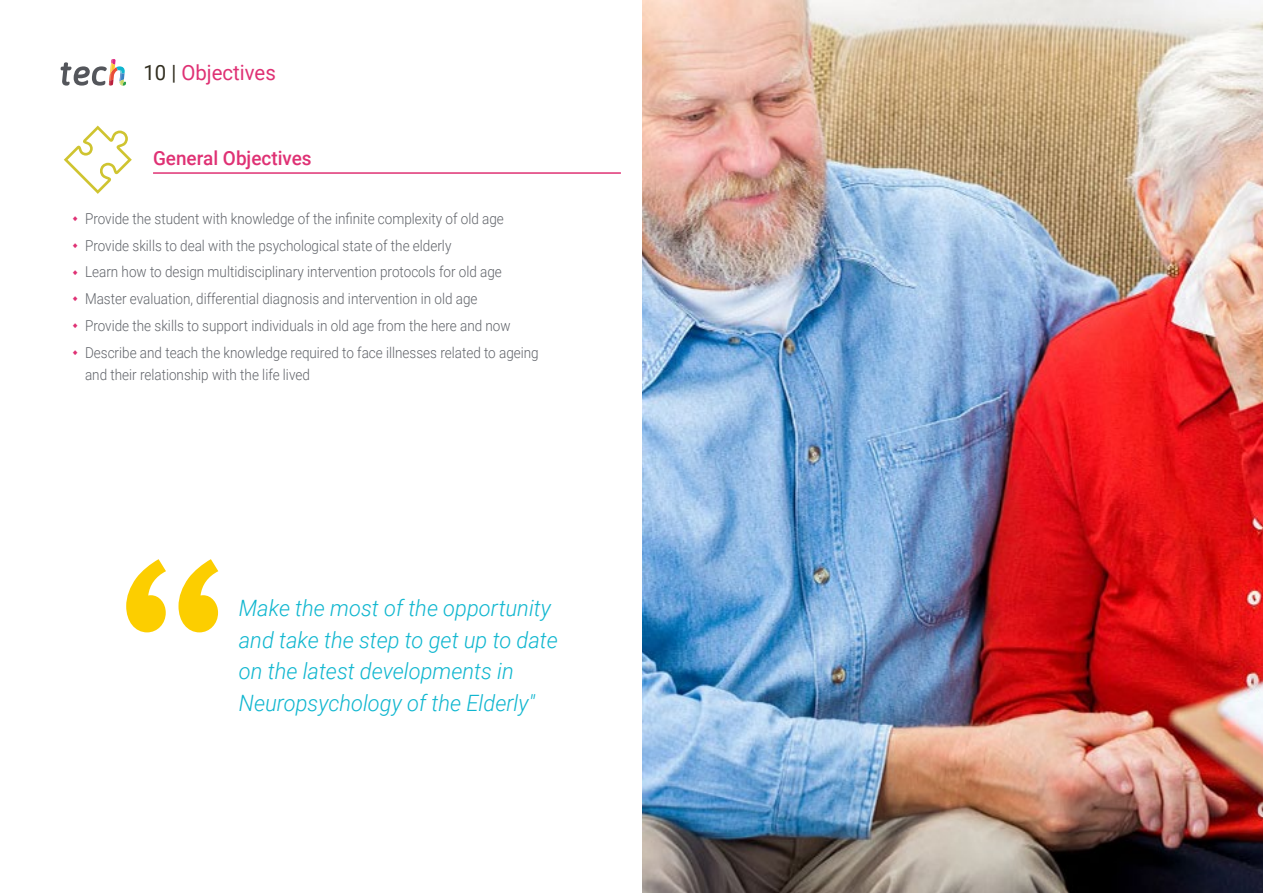
<style>
.page{position:relative;width:1263px;height:893px;background:#fff}
.page>*{position:absolute;margin:0;border:0;box-sizing:border-box;transform-origin:0 0}
.t1{font:italic 300 22.5px/31.5px "Roboto";color:#0fb6cf}
.t2{font:21px "Roboto";color:#df3174}
.t3{font:500 19.5px "Roboto";color:#df3174}
.t4{font:300 15px/26.7px "Roboto";color:#61646a;scale:.9 1}
.s1{color:#312e20}
</style>
<div class="page">
<svg style="left:126px;top:559px;width:92px;height:73px"></svg>
<img style="left:642px;top:0;width:621px;height:893px">
<svg style="left:61px;top:59px;width:65px;height:27px"></svg>
<hr style="left:153px;top:173px;width:468px;height:1px;background:#df3174">
<svg style="left:64px;top:126px;width:68px;height:68px"></svg>
<h2 class="t2" style="left:144px;top:57px;width:134px"><span class="s1">10 |</span> Objectives</h2>
<h3 class="t3" style="left:153px;top:144px;width:160px">General Objectives</h3>
<p class="t4" style="left:85px;top:204px;width:506px">Provide the student with knowledge of the infinite complexity of old age Provide skills to deal with the psychological state of the elderly<br>Learn how to design multidisciplinary intervention protocols for old age Master evaluation, differential diagnosis and intervention in old age<br>Provide the skills to support individuals in old age from the here and now Describe and teach the knowledge required to face illnesses related to ageing</p>
<p class="t4" style="left:85px;top:361px;width:251px">and their relationship with the life lived</p>
<h1 class="t1" style="left:239px;top:592px;width:320px">Make the most of the opportunity and take the step to get up to date on the latest developments in<br>Neuropsychology of the Elderly"</h1>
</div>
